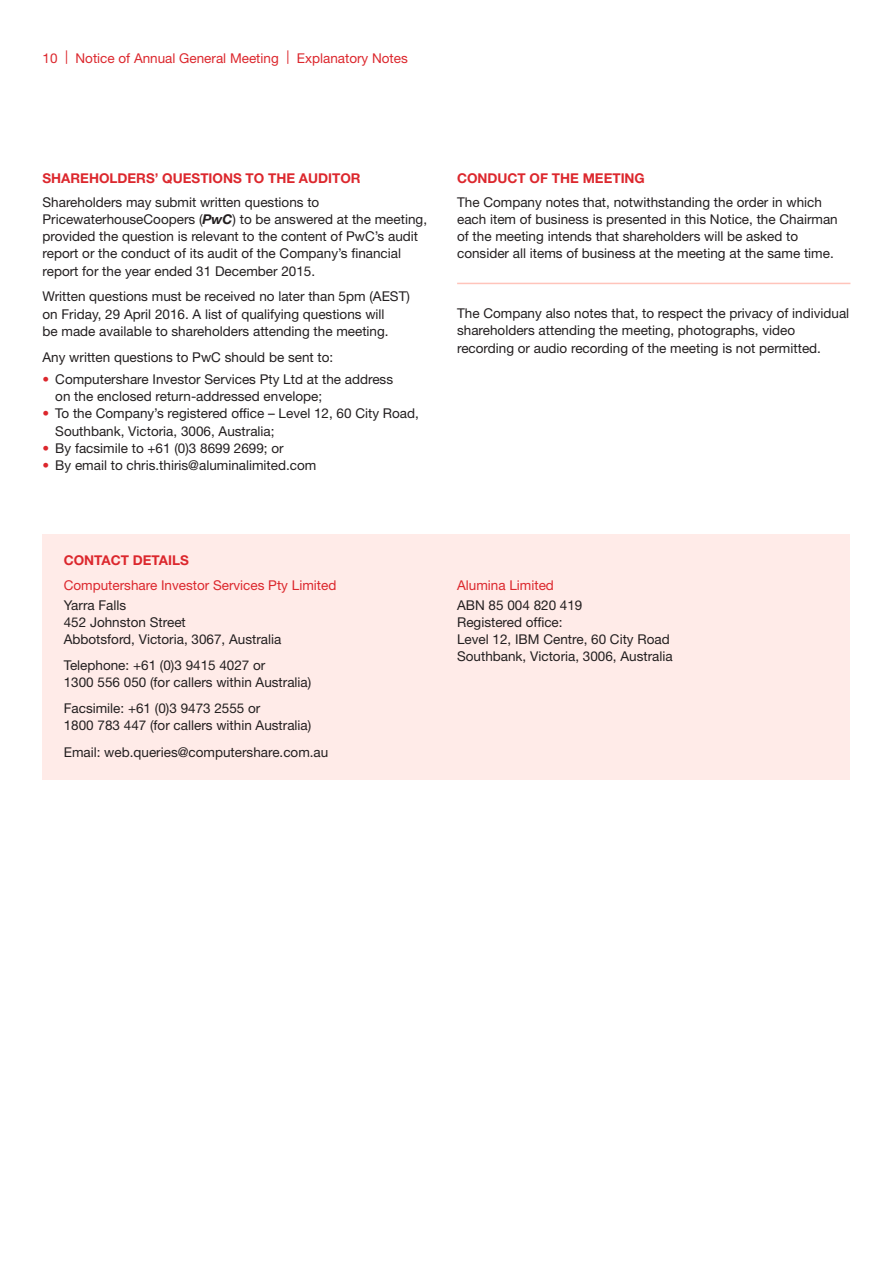
<style>
.page{position:relative;width:893px;height:1263px;background:#fff}
.page>*{position:absolute;margin:0;border:0;box-sizing:border-box;transform-origin:0 0}
.ALU_AR_Body_Copy{font:13.5px/17.2px "Helvetica Neue LT Std";color:#231f20}
.ALU_AR_Sub_Head_Lvl{font:13.5px "Helvetica Neue LT Std";color:#dc272d}
.ALU_AR_Sub_Head_Lvl-2{font:700 13.5px "Helvetica Neue LT Std";color:#dc272d}
.ALU_AR_Body_Copy_Bef{font:13.5px "Helvetica Neue LT Std";color:#231f20}
.s1{font-weight:700;font-style:italic}
.s2{color:#dc272d}
</style>
<div class="page">
<hr style="left:457px;top:283px;width:393px;height:1px;background:#ffc4bb">
<div style="left:43px;top:534px;width:807px;height:246px;background:#ffebe8"></div>
<p class="ALU_AR_Sub_Head_Lvl" style="left:43px;top:50px;width:367px">10 | Notice of Annual General Meeting | Explanatory Notes</p>
<p class="ALU_AR_Sub_Head_Lvl-2" style="left:43px;top:170px;width:320px">SHAREHOLDERS’ QUESTIONS TO THE AUDITOR</p>
<p class="ALU_AR_Body_Copy" style="left:43px;top:193px;width:386px">Shareholders may submit written questions to PricewaterhouseCoopers (<span class="s1">PwC</span>) to be answered at the meeting, provided the question is relevant to the content of PwC’s audit report or the conduct of its audit of the Company’s financial report for the year ended 31 December 2015.</p>
<p class="ALU_AR_Body_Copy" style="left:43px;top:288px;width:369px">Written questions must be received no later than 5pm (AEST) on Friday, 29 April 2016. A list of qualifying questions will<br>be made available to shareholders attending the meeting.</p>
<p class="ALU_AR_Body_Copy_Bef" style="left:43px;top:350px;width:292px">Any written questions to PwC should be sent to:</p>
<p class="ALU_AR_Body_Copy" style="left:55px;top:370px;width:339px;text-indent:-13px"><span class="s2">•</span> Computershare Investor Services Pty Ltd at the address on the enclosed return-addressed envelope;</p>
<p class="ALU_AR_Body_Copy" style="left:55px;top:405px;width:365px;text-indent:-13px"><span class="s2">•</span> To the Company’s registered office – Level 12, 60 City Road,<br>Southbank, Victoria, 3006, Australia;</p>
<p class="ALU_AR_Body_Copy" style="left:43px;top:439px;width:243px"><span class="s2">•</span> By facsimile to +61 (0)3 8699 2699; or</p>
<p class="ALU_AR_Body_Copy" style="left:43px;top:457px;width:275px"><span class="s2">•</span> By email to chris.thiris@aluminalimited.com</p>
<p class="ALU_AR_Sub_Head_Lvl-2" style="left:457px;top:170px;width:189px">CONDUCT OF THE MEETING</p>
<p class="ALU_AR_Body_Copy" style="left:457px;top:193px;width:382px">The Company notes that, notwithstanding the order in which each item of business is presented in this Notice, the Chairman of the meeting intends that shareholders will be asked to consider all items of business at the meeting at the same time.</p>
<p class="ALU_AR_Body_Copy" style="left:457px;top:305px;width:394px">The Company also notes that, to respect the privacy of individual shareholders attending the meeting, photographs, video recording or audio recording of the meeting is not permitted.</p>
<p class="ALU_AR_Sub_Head_Lvl-2" style="left:64px;top:552px;width:127px">CONTACT DETAILS</p>
<p class="ALU_AR_Sub_Head_Lvl" style="left:64px;top:577px;width:274px">Computershare Investor Services Pty Limited</p>
<p class="ALU_AR_Body_Copy" style="left:64px;top:596px;width:219px">Yarra Falls<br>452 Johnston Street<br>Abbotsford, Victoria, 3067, Australia</p>
<p class="ALU_AR_Body_Copy" style="left:64px;top:656px;width:249px">Telephone: +61 (0)3 9415 4027 or<br>1300 556 050 (for callers within Australia)</p>
<p class="ALU_AR_Body_Copy" style="left:64px;top:699px;width:249px">Facsimile: +61 (0)3 9473 2555 or<br>1800 783 447 (for callers within Australia)</p>
<p class="ALU_AR_Body_Copy" style="left:64px;top:744px;width:266px">Email: web.queries@computershare.com.au</p>
<p class="ALU_AR_Sub_Head_Lvl" style="left:457px;top:577px;width:98px">Alumina Limited</p>
<p class="ALU_AR_Body_Copy" style="left:457px;top:596px;width:217px">ABN 85 004 820 419<br>Registered office:<br>Level 12, IBM Centre, 60 City Road<br>Southbank, Victoria, 3006, Australia</p>
</div>
